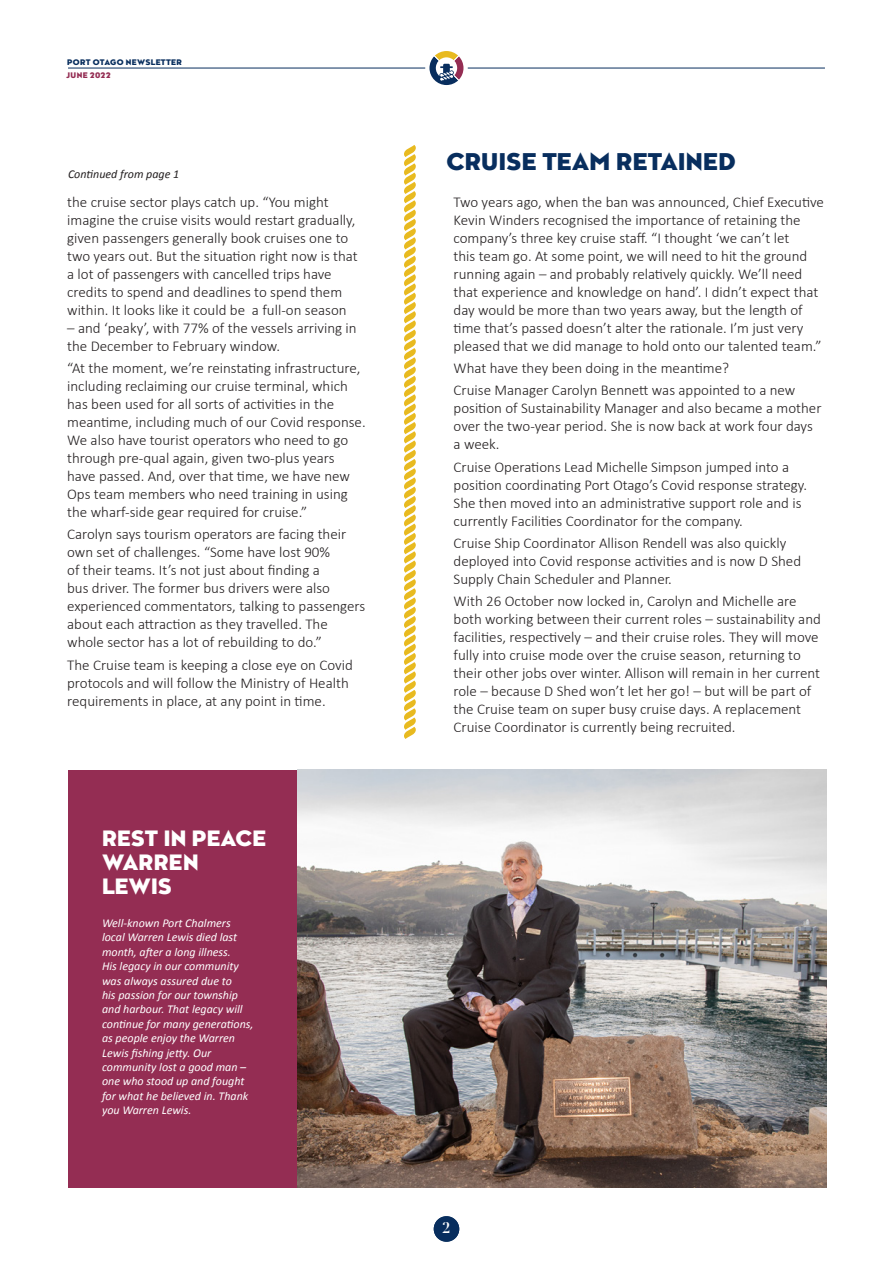
<style>
.page{position:relative;width:893px;height:1263px;background:#fff}
.page>*{position:absolute;margin:0;border:0;box-sizing:border-box;transform-origin:0 0}
.t1{font:800 22.5px "Kessel 105";letter-spacing:.005em;color:#082e5e}
.t2{font:800 20.7px/24.2px "Kessel 105";letter-spacing:.005em;color:#fff}
.Body_Copy{font:300 15px/18px "Calibri";color:#231f20}
.t3{font:700 15px "Didot";color:#fff}
.Body_Copy-2{font:italic 12px/14.4px "Calibri";color:#fff}
.Body_Copy-3{font:italic 12px "Calibri";color:#231f20}
.t4{font:800 7.5px "Kessel 105";letter-spacing:.035em;color:#082e5e}
.t5{font:800 7.5px "Kessel 105";letter-spacing:.045em;color:#942d53}
</style>
<div class="page">
<hr style="left:68px;top:68px;width:357px;height:1px;background:#082e5e">
<svg style="left:429px;top:51px;width:34px;height:34px"></svg>
<hr style="left:468px;top:68px;width:357px;height:1px;background:#082e5e">
<div style="left:434px;top:1216px;width:25px;height:26px;background:#082e5e;border-radius:50%"></div>
<div style="left:69px;top:770px;width:229px;height:417px;background:#942d53"></div>
<img style="left:298px;top:770px;width:528px;height:417px">
<svg style="left:404px;top:145px;width:12px;height:594px"></svg>
<p class="t4" style="left:67px;top:58px;width:116px">PORT OTAGO NEWSLETTER</p>
<p class="t5" style="left:66px;top:71px;width:46px">JUNE 2022</p>
<p class="Body_Copy-3" style="left:68px;top:166px;width:113px">Continued from page 1</p>
<p class="Body_Copy" style="left:67px;top:192px;width:292px">the cruise sector plays catch up. “You might imagine the cruise visits would restart gradually, given passengers generally book cruises one to two years out. But the situation right now is that a lot of passengers with cancelled trips have credits to spend and deadlines to spend them within. It looks like it could be a full-on season</p>
<p class="Body_Copy" style="left:67px;top:318px;width:291px">– and ‘peaky’, with 77% of the vessels arriving in the December to February window.</p>
<p class="Body_Copy" style="left:67px;top:358px;width:300px">“At the moment, we’re reinstating infrastructure, including reclaiming our cruise terminal, which has been used for all sorts of activities in the meantime, including much of our Covid response.<br>We also have tourist operators who need to go through pre-qual again, given two-plus years have passed. And, over that time, we have new Ops team members who need training in using the wharf-side gear required for cruise.”</p>
<p class="Body_Copy" style="left:67px;top:525px;width:300px">Carolyn says tourism operators are facing their own set of challenges. “Some have lost 90%<br>of their teams. It’s not just about finding a<br>bus driver. The former bus drivers were also experienced commentators, talking to passengers about each attraction as they travelled. The whole sector has a lot of rebuilding to do.”</p>
<p class="Body_Copy" style="left:67px;top:655px;width:287px">The Cruise team is keeping a close eye on Covid protocols and will follow the Ministry of Health requirements in place, at any point in time.</p>
<p class="t2" style="left:102px;top:826px;width:166px">REST IN PEACE<br>WARREN<br>LEWIS</p>
<p class="Body_Copy-2" style="left:102px;top:915px;width:153px">Well-known Port Chalmers local Warren Lewis died last month, after a long illness.<br>His legacy in our community was always assured due to<br>his passion for our township and harbour. That legacy will continue for many generations, as people enjoy the Warren<br>Lewis fishing jetty. Our community lost a good man – one who stood up and fought for what he believed in. Thank you Warren Lewis.</p>
<p class="t1" style="left:446px;top:148px;width:291px">CRUISE TEAM RETAINED</p>
<p class="Body_Copy" style="left:454px;top:192px;width:372px">Two years ago, when the ban was announced, Chief Executive Kevin Winders recognised the importance of retaining the company’s three key cruise staff. “I thought ‘we can’t let<br>this team go. At some point, we will need to hit the ground running again – and probably relatively quickly. We’ll need that experience and knowledge on hand’. I didn’t expect that day would be more than two years away, but the length of time that’s passed doesn’t alter the rationale. I’m just very pleased that we did manage to hold onto our talented team.”</p>
<p class="Body_Copy" style="left:454px;top:358px;width:277px">What have they been doing in the meantime?</p>
<p class="Body_Copy" style="left:454px;top:381px;width:369px">Cruise Manager Carolyn Bennett was appointed to a new position of Sustainability Manager and also became a mother over the two-year period. She is now back at work four days a week.</p>
<p class="Body_Copy" style="left:454px;top:457px;width:355px">Cruise Operations Lead Michelle Simpson jumped into a position coordinating Port Otago’s Covid response strategy.<br>She then moved into an administrative support role and is currently Facilities Coordinator for the company.</p>
<p class="Body_Copy" style="left:454px;top:533px;width:349px">Cruise Ship Coordinator Allison Rendell was also quickly deployed into Covid response activities and is now D Shed<br>Supply Chain Scheduler and Planner.</p>
<p class="Body_Copy" style="left:454px;top:591px;width:369px">With 26 October now locked in, Carolyn and Michelle are both working between their current roles – sustainability and facilities, respectively – and their cruise roles. They will move fully into cruise mode over the cruise season, returning to their other jobs over winter. Allison will remain in her current role – because D Shed won’t let her go! – but will be part of the Cruise team on super busy cruise days. A replacement Cruise Coordinator is currently being recruited.</p>
<p class="t3" style="left:442px;top:1218px;width:10px">2</p>
</div>
